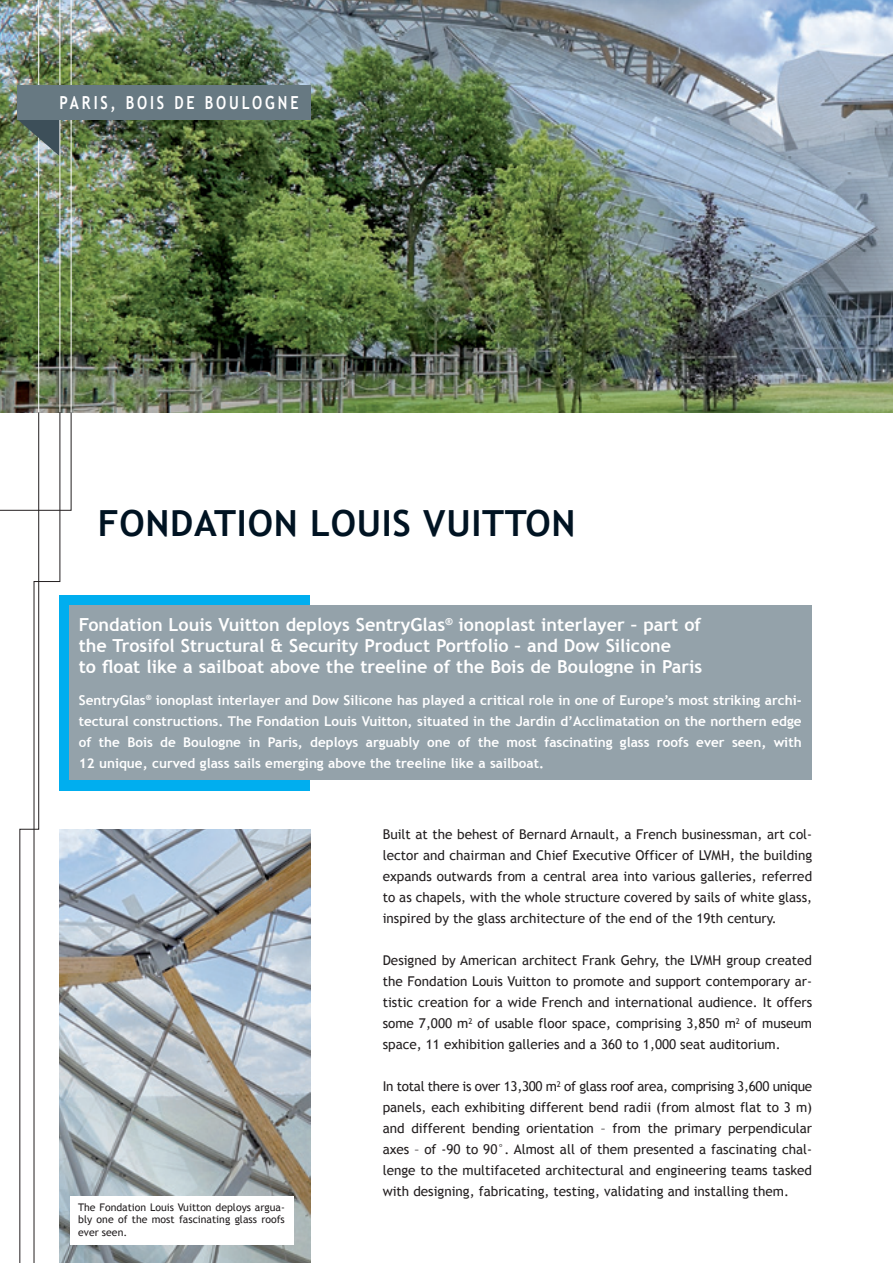
<style>
.page{position:relative;width:893px;height:1263px;background:#fff}
.page>*{position:absolute;margin:0;border:0;box-sizing:border-box;transform-origin:0 0}
.t1{font:700 36px "Trebuchet MS";letter-spacing:.02em;color:#001322}
.t2{font:700 18px/21px "Trebuchet MS";color:#fff}
.t3{font:700 18px "Trebuchet MS";letter-spacing:.195em;color:#fff;scale:.8 1}
.t4{font:13.5px/21px "Trebuchet MS";color:#231f20;text-align:justify}
.t5{font:700 13.5px/21px "Trebuchet MS";color:#fff;text-align:justify}
.t6{font:10.5px/12.6px "Trebuchet MS";color:#231f20;text-align:justify}
</style>
<div class="page">
<img style="left:0;top:0;width:893px;height:412px">
<hr style="left:38px;top:0;width:1px;height:412px;background:#fff">
<svg style="left:17px;top:119px;width:42px;height:37px;background:#63756a"></svg>
<hr style="left:59px;top:0;width:1px;height:412px;background:#fff">
<svg style="left:0;top:412px;width:72px;height:851px"></svg>
<div style="left:60px;top:595px;width:250px;height:195px;background:#00aeef"></div>
<div style="left:70px;top:605px;width:742px;height:175px;background:#94a2aa"></div>
<hr style="left:71px;top:0;width:1px;height:412px;background:#fff">
<div style="left:17px;top:85px;width:293px;height:34px;background:#677982"></div>
<img style="left:60px;top:829px;width:250px;height:434px">
<div style="left:70px;top:1196px;width:223px;height:49px;background:#fff"></div>
<h2 class="t3" style="left:60px;top:91px;width:300px">PARIS, BOIS DE BOULOGNE</h2>
<h1 class="t1" style="left:98px;top:501px;width:479px">FONDATION LOUIS VUITTON</h1>
<h2 class="t2" style="left:79px;top:614px;width:625px">Fondation Louis Vuitton deploys SentryGlas<sup>®</sup> ionoplast interlayer – part of the Trosifol Structural &amp; Security Product Portfolio – and Dow Silicone<br>to float like a sailboat above the treeline of the Bois de Boulogne in Paris</h2>
<p class="t5" style="left:79px;top:690px;width:724px">SentryGlas<sup>®</sup> ionoplast interlayer and Dow Silicone has played a critical role in one of Europe’s most striking archi&shy;tectural constructions. The Fondation Louis Vuitton, situated in the Jardin d’Acclimatation on the northern edge of the Bois de Boulogne in Paris, deploys arguably one of the most fascinating glass roofs ever seen, with 12 unique, curved glass sails emerging above the treeline like a sailboat.</p>
<p class="t6" style="left:78px;top:1201px;width:208px">The Fondation Louis Vuitton deploys argua&shy;bly one of the most fascinating glass roofs ever seen.</p>
<p class="t4" style="left:383px;top:824px;width:431px">Built at the behest of Bernard Arnault, a French businessman, art col&shy;lector and chairman and Chief Executive Officer of LVMH, the building expands outwards from a central area into various galleries, referred to as chapels, with the whole structure covered by sails of white glass, inspired by the glass architecture of the end of the 19th century.</p>
<p class="t4" style="left:383px;top:950px;width:431px">Designed by American architect Frank Gehry, the LVMH group created the Fondation Louis Vuitton to promote and support contemporary ar&shy;tistic creation for a wide French and international audience. It offers some 7,000 m<sup>2</sup> of usable floor space, comprising 3,850 m<sup>2</sup> of museum space, 11 exhibition galleries and a 360 to 1,000 seat auditorium.</p>
<p class="t4" style="left:383px;top:1076px;width:431px">In total there is over 13,300 m<sup>2</sup> of glass roof area, comprising 3,600 unique panels, each exhibiting different bend radii (from almost flat to 3 m) and different bending orientation – from the primary perpendicular axes – of -90 to 90°. Almost all of them presented a fascinating chal&shy;lenge to the multifaceted architectural and engineering teams tasked with designing, fabricating, testing, validating and installing them.</p>
</div>
